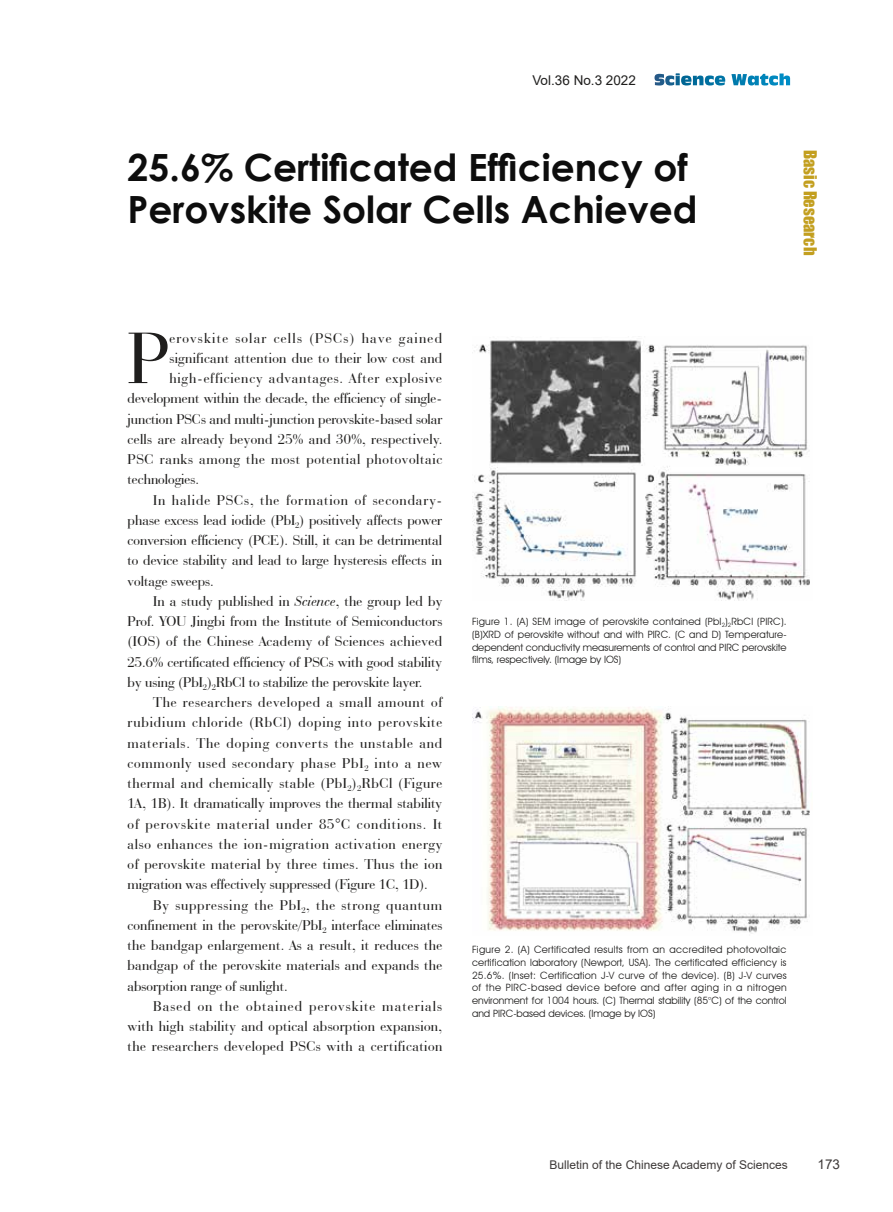
<style>
.page{position:relative;width:893px;height:1212px;background:#fff}
.page>*{position:absolute;margin:0;border:0;box-sizing:border-box;transform-origin:0 0}
.t1{font:76.2px "Bauer Bodoni BT";color:#1f1e1d}
.t2{font:700 37.5px/42px "Century Gothic";color:#0d0d0d}
.t3{font:16.5px "Impact";color:#c39f1f}
.t4{font:15px "Bauer Bodoni BT";letter-spacing:.02em;color:#1f1e1d}
.t5{font:15px "Bauer Bodoni BT";color:#1f1e1d}
.t6{font:15px "Bauer Bodoni BT";letter-spacing:.05em;color:#1f1e1d}
.t7{font:15px "Bauer Bodoni BT";letter-spacing:.045em;color:#1f1e1d}
.t8{font:15px "Bauer Bodoni BT";letter-spacing:.055em;color:#1f1e1d}
.t9{font:15px "Bauer Bodoni BT";letter-spacing:.06em;color:#1f1e1d}
.t10{font:15px "Bauer Bodoni BT";letter-spacing:.07em;color:#1f1e1d}
.t11{font:15px "Bauer Bodoni BT";letter-spacing:.08em;color:#1f1e1d}
.t12{font:13.5px "Arial";color:#1f1e1d}
.t13{font:13.5px "Arial";color:#3e3a39}
.t14{font:12px "Arial";color:#3e3a39}
.t15{font:10.05px/12.8px "Avant Garde IT Cby BT";color:#1f1e1d;text-align:justify}
.s1{font-family:"Antique Olive Compact";font-size:15px;color:#fff}
.s2{font-style:italic}
</style>
<div class="page">
<img style="left:472px;top:340px;width:338px;height:261px">
<img style="left:472px;top:706px;width:338px;height:228px">
<p class="t12" style="left:532px;top:71px;width:260px">Vol.36 No.3 2022 <span class="s1">Science Watch</span></p>
<h2 class="t2" style="left:128px;top:145px;width:572px">25.6% Certificated Efficiency of<br>Perovskite Solar Cells Achieved</h2>
<p class="t3" style="left:823px;top:150px;width:107px;rotate:90deg">Basic Research</p>
<h1 class="t1" style="left:128px;top:312px;width:43px">P</h1>
<p class="t11" style="left:169px;top:328px;width:274px">erovskite solar cells (PSCs) have gained</p>
<p class="t4" style="left:169px;top:349px;width:274px">significant attention due to their low cost and</p>
<p class="t6" style="left:169px;top:369px;width:274px">high-efficiency advantages. After explosive</p>
<p class="t5" style="left:128px;top:389px;width:316px">development within the decade, the efficiency of single-</p>
<p class="t5" style="left:128px;top:409px;width:316px">junction PSCs and multi-junction perovskite-based solar</p>
<p class="t4" style="left:128px;top:430px;width:316px">cells are already beyond 25% and 30%, respectively.</p>
<p class="t7" style="left:128px;top:450px;width:316px">PSC ranks among the most potential photovoltaic</p>
<p class="t5" style="left:128px;top:470px;width:73px">technologies.</p>
<p class="t9" style="left:153px;top:490px;width:291px">In halide PSCs, the formation of secondary-</p>
<p class="t4" style="left:128px;top:511px;width:316px">phase excess lead iodide (PbI<sub>2</sub>) positively affects power</p>
<p class="t5" style="left:128px;top:531px;width:316px">conversion efficiency (PCE). Still, it can be detrimental</p>
<p class="t5" style="left:128px;top:551px;width:316px">to device stability and lead to large hysteresis effects in</p>
<p class="t5" style="left:128px;top:571px;width:88px">voltage sweeps.</p>
<p class="t4" style="left:153px;top:592px;width:291px">In a study published in <span class="s2">Science</span>, the group led by</p>
<p class="t4" style="left:128px;top:612px;width:316px">Prof. YOU Jingbi from the Institute of Semiconductors</p>
<p class="t4" style="left:128px;top:632px;width:316px">(IOS) of the Chinese Academy of Sciences achieved</p>
<p class="t5" style="left:128px;top:652px;width:316px">25.6% certificated efficiency of PSCs with good stability</p>
<p class="t5" style="left:128px;top:673px;width:296px">by using (PbI<sub>2</sub>)<sub>2</sub>RbCl to stabilize the perovskite layer.</p>
<p class="t6" style="left:153px;top:693px;width:291px">The researchers developed a small amount of</p>
<p class="t8" style="left:128px;top:713px;width:316px">rubidium chloride (RbCl) doping into perovskite</p>
<p class="t8" style="left:128px;top:733px;width:316px">materials. The doping converts the unstable and</p>
<p class="t6" style="left:128px;top:754px;width:316px">commonly used secondary phase PbI<sub>2</sub> into a new</p>
<p class="t4" style="left:128px;top:774px;width:316px">thermal and chemically stable (PbI<sub>2</sub>)<sub>2</sub>RbCl (Figure</p>
<p class="t4" style="left:128px;top:794px;width:316px">1A, 1B). It dramatically improves the thermal stability</p>
<p class="t9" style="left:128px;top:814px;width:316px">of perovskite material under 85°C conditions. It</p>
<p class="t7" style="left:128px;top:835px;width:316px">also enhances the ion-migration activation energy</p>
<p class="t4" style="left:128px;top:855px;width:316px">of perovskite material by three times. Thus the ion</p>
<p class="t5" style="left:128px;top:875px;width:302px">migration was effectively suppressed (Figure 1C, 1D).</p>
<p class="t6" style="left:153px;top:895px;width:291px">By suppressing the PbI<sub>2</sub>, the strong quantum</p>
<p class="t4" style="left:128px;top:916px;width:316px">confinement in the perovskite/PbI<sub>2</sub> interface eliminates</p>
<p class="t4" style="left:128px;top:936px;width:316px">the bandgap enlargement. As a result, it reduces the</p>
<p class="t4" style="left:128px;top:956px;width:316px">bandgap of the perovskite materials and expands the</p>
<p class="t5" style="left:128px;top:976px;width:162px">absorption range of sunlight.</p>
<p class="t10" style="left:153px;top:997px;width:290px">Based on the obtained perovskite materials</p>
<p class="t4" style="left:128px;top:1017px;width:316px">with high stability and optical absorption expansion,</p>
<p class="t4" style="left:128px;top:1037px;width:316px">the researchers developed PSCs with a certification</p>
<p class="t15" style="left:472px;top:615px;width:316px">Figure 1. (A) SEM image of perovskite contained (PbI<sub>2</sub>)<sub>2</sub>RbCl (PIRC). (B)XRD of perovskite without and with PIRC. (C and D) Temperature&shy;dependent conductivity measurements of control and PIRC perovskite films, respectively. (Image by IOS)</p>
<p class="t15" style="left:472px;top:943px;width:316px">Figure 2. (A) Certificated results from an accredited photovoltaic certification laboratory (Newport, USA). The certificated efficiency is 25.6%. (Inset: Certification J-V curve of the device). (B) J-V curves of the PIRC-based device before and after aging in a nitrogen environment for 1004 hours. (C) Thermal stability (85°C) of the control and PIRC-based devices. (Image by IOS)</p>
<p class="t14" style="left:550px;top:1156px;width:240px">Bulletin of the Chinese Academy of Sciences</p>
<p class="t13" style="left:817px;top:1155px;width:24px">173</p>
</div>
